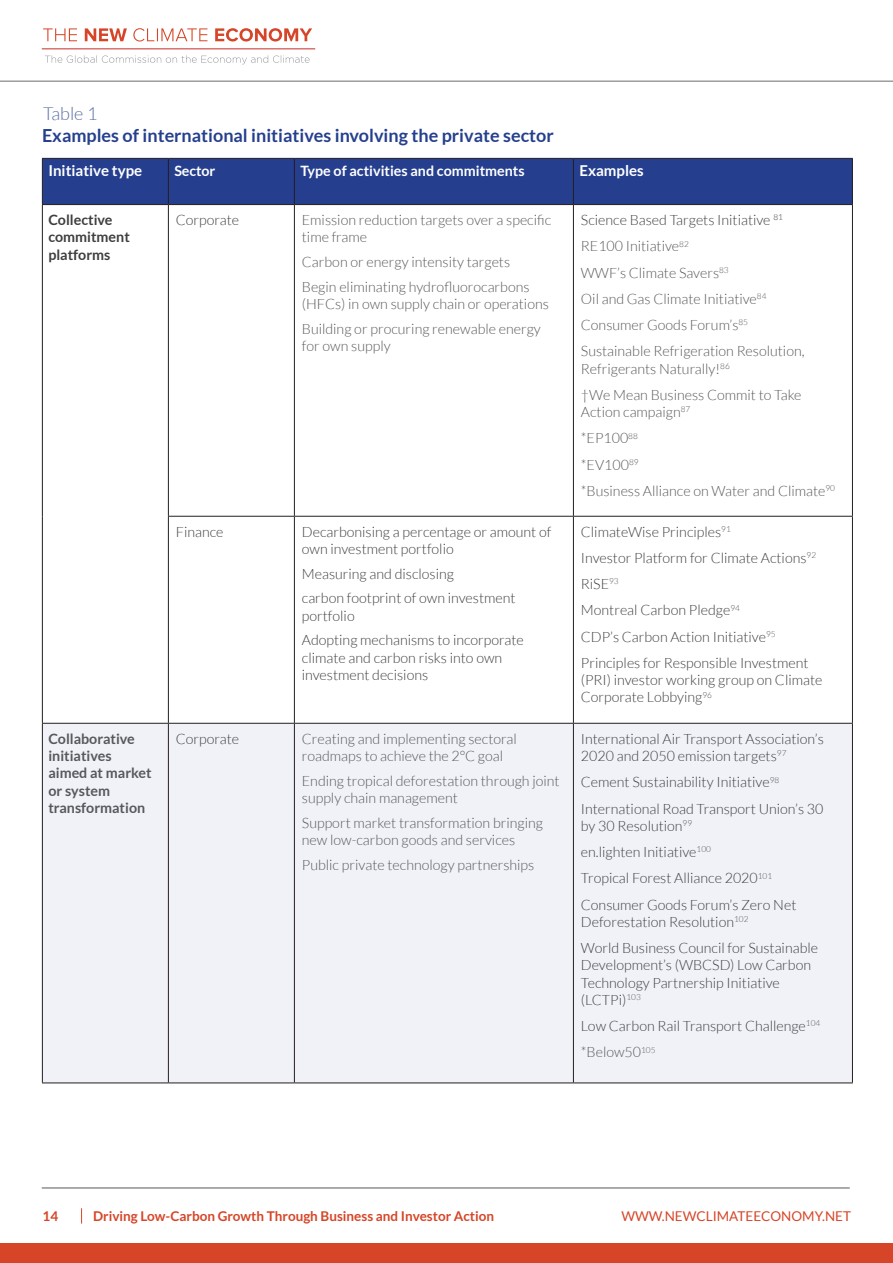
<style>
.page{position:relative;width:893px;height:1263px;background:#fff}
.page>*{position:absolute;margin:0;border:0;box-sizing:border-box;transform-origin:0 0}
.Table_Title{font:700 18px "Lato";color:#253f8e}
.Table_number{font:300 18px "Lato";color:#596da8}
.t1{font:700 15px "Lato";color:#fff}
.t2{font:300 14.25px/17.2px "Lato";color:#3e3e3f}
.Table_Text{font:300 14.25px/17.2px "Lato";color:#57585a}
.t3{font:700 14.25px/17.2px "Lato";color:#57585a}
.t4{font:700 14.25px "Lato";color:#fff}
.t5{font:700 14.25px/17.2px "Lato";color:#3e3e3f}
.t6{font:700 13.5px "Lato";color:#d64527}
.t7{font:13.5px "Lato";color:#d64527}
</style>
<div class="page">
<div style="left:0;top:1243px;width:893px;height:20px;background:#d64527"></div>
<hr style="left:42px;top:1188px;width:808px;height:1px;background:#57585a">
<hr style="left:0;top:81px;width:893px;height:1px;background:#6c6d70">
<svg style="left:81px;top:1208px;width:1px;height:15px"></svg>
<svg style="left:43px;top:28px;width:269px;height:14px"></svg>
<hr style="left:42px;top:48px;width:273px;height:1px;background:#c52b27">
<svg style="left:45px;top:55px;width:265px;height:9px"></svg>
<div style="left:43px;top:159px;width:809px;height:45px;background:#253f8e"></div>
<div style="left:43px;top:724px;width:809px;height:358px;background:#f1f2f8"></div>
<hr style="left:42px;top:158px;width:126px;height:1px;background:#231f20">
<hr style="left:42px;top:159px;width:1px;height:45px;background:#231f20">
<hr style="left:168px;top:158px;width:126px;height:1px;background:#231f20">
<hr style="left:168px;top:159px;width:1px;height:45px;background:#231f20">
<hr style="left:294px;top:158px;width:279px;height:1px;background:#231f20">
<hr style="left:294px;top:159px;width:1px;height:45px;background:#231f20">
<hr style="left:573px;top:158px;width:280px;height:1px;background:#231f20">
<hr style="left:573px;top:159px;width:1px;height:45px;background:#231f20">
<hr style="left:852px;top:159px;width:1px;height:45px;background:#231f20">
<hr style="left:42px;top:204px;width:126px;height:1px;background:#231f20">
<hr style="left:168px;top:204px;width:126px;height:1px;background:#231f20">
<hr style="left:294px;top:204px;width:279px;height:1px;background:#231f20">
<hr style="left:573px;top:204px;width:280px;height:1px;background:#231f20">
<hr style="left:42px;top:205px;width:1px;height:311px;background:#231f20">
<hr style="left:168px;top:205px;width:1px;height:311px;background:#231f20">
<hr style="left:294px;top:205px;width:1px;height:311px;background:#231f20">
<hr style="left:573px;top:205px;width:1px;height:311px;background:#231f20">
<hr style="left:852px;top:205px;width:1px;height:311px;background:#231f20">
<hr style="left:42px;top:516px;width:1px;height:207px;background:#231f20">
<hr style="left:168px;top:516px;width:126px;height:1px;background:#231f20">
<hr style="left:168px;top:517px;width:1px;height:206px;background:#231f20">
<hr style="left:294px;top:516px;width:279px;height:1px;background:#231f20">
<hr style="left:294px;top:517px;width:1px;height:206px;background:#231f20">
<hr style="left:573px;top:516px;width:280px;height:1px;background:#231f20">
<hr style="left:573px;top:517px;width:1px;height:206px;background:#231f20">
<hr style="left:852px;top:517px;width:1px;height:206px;background:#231f20">
<hr style="left:42px;top:723px;width:126px;height:1px;background:#231f20">
<hr style="left:42px;top:724px;width:1px;height:358px;background:#231f20">
<hr style="left:168px;top:723px;width:126px;height:1px;background:#231f20">
<hr style="left:168px;top:724px;width:1px;height:358px;background:#231f20">
<hr style="left:294px;top:723px;width:279px;height:1px;background:#231f20">
<hr style="left:294px;top:724px;width:1px;height:358px;background:#231f20">
<hr style="left:573px;top:723px;width:280px;height:1px;background:#231f20">
<hr style="left:573px;top:724px;width:1px;height:358px;background:#231f20">
<hr style="left:852px;top:724px;width:1px;height:358px;background:#231f20">
<hr style="left:42px;top:1082px;width:126px;height:1px;background:#231f20">
<hr style="left:168px;top:1082px;width:126px;height:1px;background:#231f20">
<hr style="left:294px;top:1082px;width:279px;height:1px;background:#231f20">
<hr style="left:573px;top:1082px;width:280px;height:1px;background:#231f20">
<p class="Table_number" style="left:43px;top:104px;width:56px">Table 1</p>
<p class="Table_Title" style="left:42px;top:125px;width:513px">Examples of international initiatives involving the private sector</p>
<p class="t1" style="left:48px;top:162px;width:95px">Initiative type</p>
<p class="t4" style="left:174px;top:162px;width:42px">Sector</p>
<p class="t4" style="left:300px;top:162px;width:226px">Type of activities and commitments</p>
<p class="t1" style="left:579px;top:162px;width:66px">Examples</p>
<p class="t5" style="left:48px;top:211px;width:83px">Collective commitment platforms</p>
<p class="t2" style="left:176px;top:211px;width:65px">Corporate</p>
<p class="Table_Text" style="left:302px;top:211px;width:251px">Emission reduction targets over a specific time frame</p>
<p class="t2" style="left:581px;top:211px;width:204px">Science Based Targets Initiative <sup>81</sup></p>
<p class="Table_Text" style="left:581px;top:238px;width:109px">RE100 Initiative<sup>82</sup></p>
<p class="Table_Text" style="left:581px;top:264px;width:149px">WWF’s Climate Savers<sup>83</sup></p>
<p class="Table_Text" style="left:581px;top:290px;width:187px">Oil and Gas Climate Initiative<sup>84</sup></p>
<p class="Table_Text" style="left:581px;top:316px;width:169px">Consumer Goods Forum’s<sup>85</sup></p>
<p class="Table_Text" style="left:581px;top:343px;width:225px">Sustainable Refrigeration Resolution,<br>Refrigerants Naturally!<sup>86</sup></p>
<p class="Table_Text" style="left:581px;top:386px;width:222px">†We Mean Business Commit to Take<br>Action campaign<sup>87</sup></p>
<p class="Table_Text" style="left:581px;top:430px;width:59px">*EP100<sup>88</sup></p>
<p class="Table_Text" style="left:581px;top:456px;width:59px">*EV100<sup>89</sup></p>
<p class="Table_Text" style="left:581px;top:482px;width:256px">*Business Alliance on Water and Climate<sup>90</sup></p>
<p class="Table_Text" style="left:302px;top:253px;width:210px">Carbon or energy intensity targets</p>
<p class="Table_Text" style="left:302px;top:278px;width:248px">Begin eliminating hydrofluorocarbons (HFCs) in own supply chain or operations</p>
<p class="Table_Text" style="left:302px;top:320px;width:241px">Building or procuring renewable energy for own supply</p>
<p class="t2" style="left:176px;top:523px;width:49px">Finance</p>
<p class="t2" style="left:302px;top:523px;width:251px">Decarbonising a percentage or amount of own investment portfolio</p>
<p class="t2" style="left:302px;top:565px;width:154px">Measuring and disclosing</p>
<p class="t2" style="left:302px;top:590px;width:215px">carbon footprint of own investment portfolio</p>
<p class="t2" style="left:302px;top:632px;width:223px">Adopting mechanisms to incorporate climate and carbon risks into own investment decisions</p>
<p class="t3" style="left:48px;top:730px;width:105px">Collaborative initiatives aimed at market or system transformation</p>
<p class="t2" style="left:176px;top:730px;width:65px">Corporate</p>
<p class="Table_Text" style="left:302px;top:730px;width:216px">Creating and implementing sectoral roadmaps to achieve the 2°C goal</p>
<p class="Table_Text" style="left:302px;top:772px;width:259px">Ending tropical deforestation through joint supply chain management</p>
<p class="Table_Text" style="left:302px;top:814px;width:243px">Support market transformation bringing new low-carbon goods and services</p>
<p class="Table_Text" style="left:302px;top:856px;width:234px">Public private technology partnerships</p>
<p class="t2" style="left:581px;top:523px;width:152px">ClimateWise Principles<sup>91</sup></p>
<p class="t2" style="left:581px;top:549px;width:237px">Investor Platform for Climate Actions<sup>92</sup></p>
<p class="t2" style="left:581px;top:575px;width:39px">RiSE<sup>93</sup></p>
<p class="t2" style="left:581px;top:602px;width:161px">Montreal Carbon Pledge<sup>94</sup></p>
<p class="t2" style="left:581px;top:628px;width:196px">CDP’s Carbon Action Initiative<sup>95</sup></p>
<p class="t2" style="left:581px;top:654px;width:243px">Principles for Responsible Investment (PRI) investor working group on Climate<br>Corporate Lobbying<sup>96</sup></p>
<p class="t2" style="left:581px;top:730px;width:244px">International Air Transport Association’s<br>2020 and 2050 emission targets<sup>97</sup></p>
<p class="t2" style="left:581px;top:773px;width:200px">Cement Sustainability Initiative<sup>98</sup></p>
<p class="t2" style="left:581px;top:800px;width:244px">International Road Transport Union’s 30 by 30 Resolution<sup>99</sup></p>
<p class="t2" style="left:581px;top:843px;width:132px">en.lighten Initiative<sup>100</sup></p>
<p class="t2" style="left:581px;top:869px;width:193px">Tropical Forest Alliance 2020<sup>101</sup></p>
<p class="t2" style="left:581px;top:896px;width:217px">Consumer Goods Forum’s Zero Net<br>Deforestation Resolution<sup>102</sup></p>
<p class="t2" style="left:581px;top:939px;width:239px">World Business Council for Sustainable<br>Development’s (WBCSD) Low Carbon<br>Technology Partnership Initiative (LCTPi)<sup>103</sup></p>
<p class="t2" style="left:581px;top:1017px;width:241px">Low Carbon Rail Transport Challenge<sup>104</sup></p>
<p class="Table_Text" style="left:581px;top:1043px;width:76px">*Below50<sup>105</sup></p>
<p class="t6" style="left:43px;top:1208px;width:17px">14</p>
<p class="t6" style="left:93px;top:1208px;width:402px">Driving Low-Carbon Growth Through Business and Investor Action</p>
<p class="t7" style="left:621px;top:1208px;width:231px">WWW.NEWCLIMATEECONOMY.NET</p>
</div>
